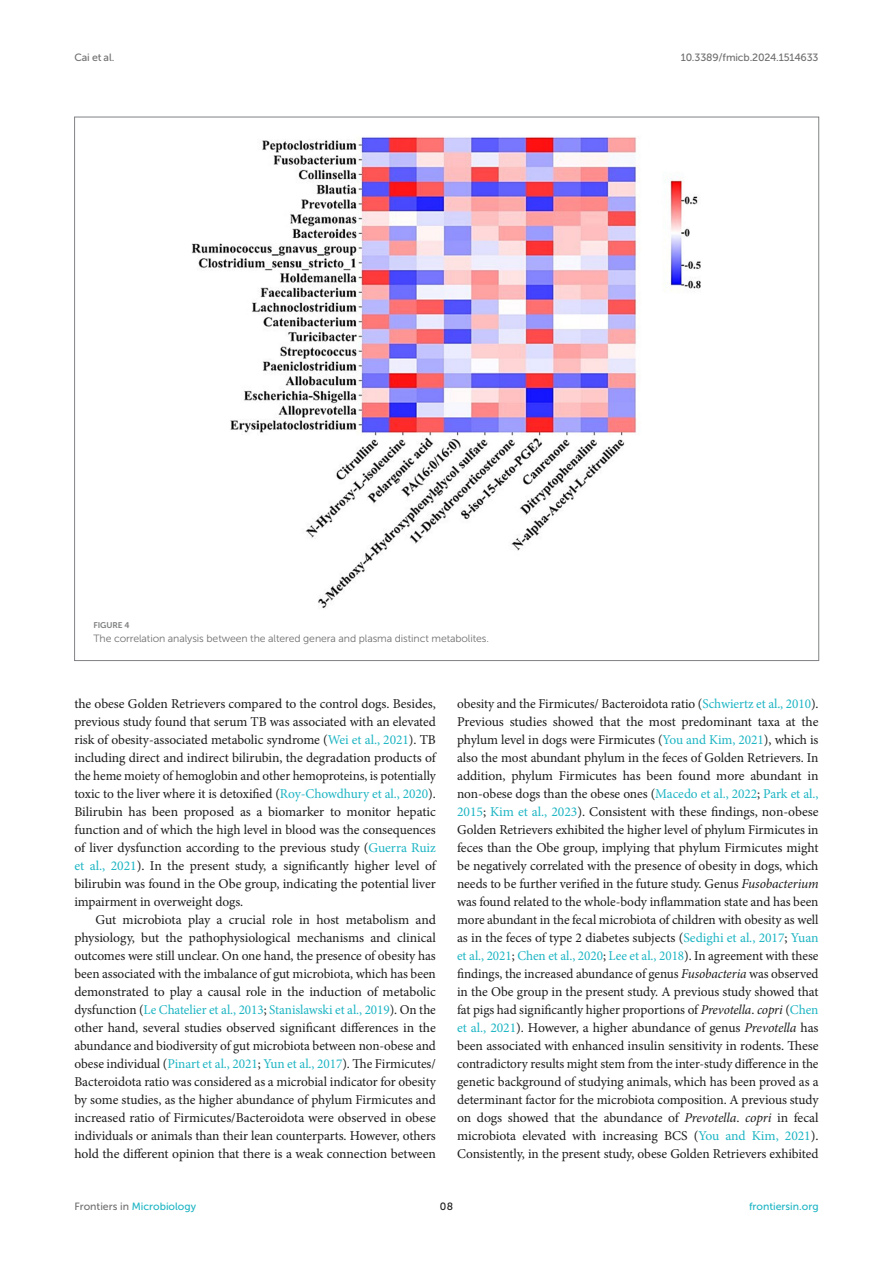
<style>
.page{position:relative;width:893px;height:1263px;background:#fff}
.page>*{position:absolute;margin:0;border:0;box-sizing:border-box;transform-origin:0 0}
.TEXT{font:13.5px/18px "Minion Pro";letter-spacing:-.005em;color:#1b1c1b;text-align:justify}
.FIG_LEG{font:10.5px "Museo Sans 300";letter-spacing:-.01em;color:#706f70}
.t1{font:10.5px "Museo Sans 500";color:#1db5c3}
.t2{font:10.5px "Museo Sans 500";letter-spacing:-.015em;color:#706f70}
.t3{font:10.5px "Museo Sans 500";color:#1b1c1b}
.FIG_HD{font:8.25px "Museo Sans 700";letter-spacing:-.01em;color:#7e7f7f}
.s1{color:#1db5c3}
.s2{font-style:italic}
.s3{color:#706f70}
</style>
<div class="page">
<img style="left:192px;top:137px;width:509px;height:472px">
<p class="t2" style="left:74px;top:51px;width:41px">Cai et al.</p>
<p class="t2" style="left:681px;top:51px;width:139px">10.3389/fmicb.2024.1514633</p>
<p class="FIG_HD" style="left:94px;top:621px;width:37px">FIGURE 4</p>
<p class="FIG_LEG" style="left:94px;top:632px;width:397px">The correlation analysis between the altered genera and plasma distinct metabolites.</p>
<p class="TEXT" style="left:74px;top:695px;width:363px">the obese Golden Retrievers compared to the control dogs. Besides, previous study found that serum TB was associated with an elevated risk of obesity-associated metabolic syndrome (<span class="s1">Wei et al., 2021</span>). TB including direct and indirect bilirubin, the degradation products of the heme moiety of hemoglobin and other hemoproteins, is potentially toxic to the liver where it is detoxified (<span class="s1">Roy-Chowdhury et al., 2020</span>).<br>Bilirubin has been proposed as a biomarker to monitor hepatic function and of which the high level in blood was the consequences of liver dysfunction according to the previous study (<span class="s1">Guerra Ruiz et al., 2021</span>). In the present study, a significantly higher level of bilirubin was found in the Obe group, indicating the potential liver impairment in overweight dogs.</p>
<p class="TEXT" style="left:74px;top:911px;width:363px;text-indent:21px">Gut microbiota play a crucial role in host metabolism and physiology, but the pathophysiological mechanisms and clinical outcomes were still unclear. On one hand, the presence of obesity has been associated with the imbalance of gut microbiota, which has been demonstrated to play a causal role in the induction of metabolic dysfunction (<span class="s1">Le Chatelier et al., 2013</span>; <span class="s1">Stanislawski et al., 2019</span>). On the other hand, several studies observed significant differences in the abundance and biodiversity of gut microbiota between non-obese and obese individual (<span class="s1">Pinart et al., 2021</span>; <span class="s1">Yun et al., 2017</span>). The Firmicutes/ Bacteroidota ratio was considered as a microbial indicator for obesity by some studies, as the higher abundance of phylum Firmicutes and increased ratio of Firmicutes/Bacteroidota were observed in obese individuals or animals than their lean counterparts. However, others hold the different opinion that there is a weak connection between</p>
<p class="TEXT" style="left:457px;top:695px;width:363px">obesity and the Firmicutes/ Bacteroidota ratio (<span class="s1">Schwiertz et al., 2010</span>).<br>Previous studies showed that the most predominant taxa at the phylum level in dogs were Firmicutes (<span class="s1">You and Kim, 2021</span>), which is also the most abundant phylum in the feces of Golden Retrievers. In addition, phylum Firmicutes has been found more abundant in non-obese dogs than the obese ones (<span class="s1">Macedo et al., 2022</span>; <span class="s1">Park et al., 2015</span>; <span class="s1">Kim et al., 2023</span>). Consistent with these findings, non-obese Golden Retrievers exhibited the higher level of phylum Firmicutes in feces than the Obe group, implying that phylum Firmicutes might be negatively correlated with the presence of obesity in dogs, which needs to be further verified in the future study. Genus <span class="s2">Fusobacterium </span>was found related to the whole-body inflammation state and has been more abundant in the fecal microbiota of children with obesity as well as in the feces of type 2 diabetes subjects (<span class="s1">Sedighi et al., 2017</span>; <span class="s1">Yuan et al., 2021</span>; <span class="s1">Chen et al., 2020</span>; <span class="s1">Lee et al., 2018</span>). In agreement with these findings, the increased abundance of genus <span class="s2">Fusobacteria</span> was observed in the Obe group in the present study. A previous study showed that fat pigs had significantly higher proportions of <span class="s2">Prevotella</span>. <span class="s2">copri</span> (<span class="s1">Chen et al., 2021</span>). However, a higher abundance of genus <span class="s2">Prevotella</span> has been associated with enhanced insulin sensitivity in rodents. These contradictory results might stem from the inter-study difference in the genetic background of studying animals, which has been proved as a determinant factor for the microbiota composition. A previous study on dogs showed that the abundance of <span class="s2">Prevotella</span>. <span class="s2">copri</span> in fecal microbiota elevated with increasing BCS (<span class="s1">You and Kim, 2021</span>).<br>Consistently, in the present study, obese Golden Retrievers exhibited</p>
<p class="t1" style="left:74px;top:1200px;width:123px"><span class="s3">Frontiers in</span> Microbiology</p>
<p class="t3" style="left:440px;top:1200px;width:15px">08</p>
<p class="t1" style="left:749px;top:1200px;width:71px">frontiersin.org</p>
</div>
